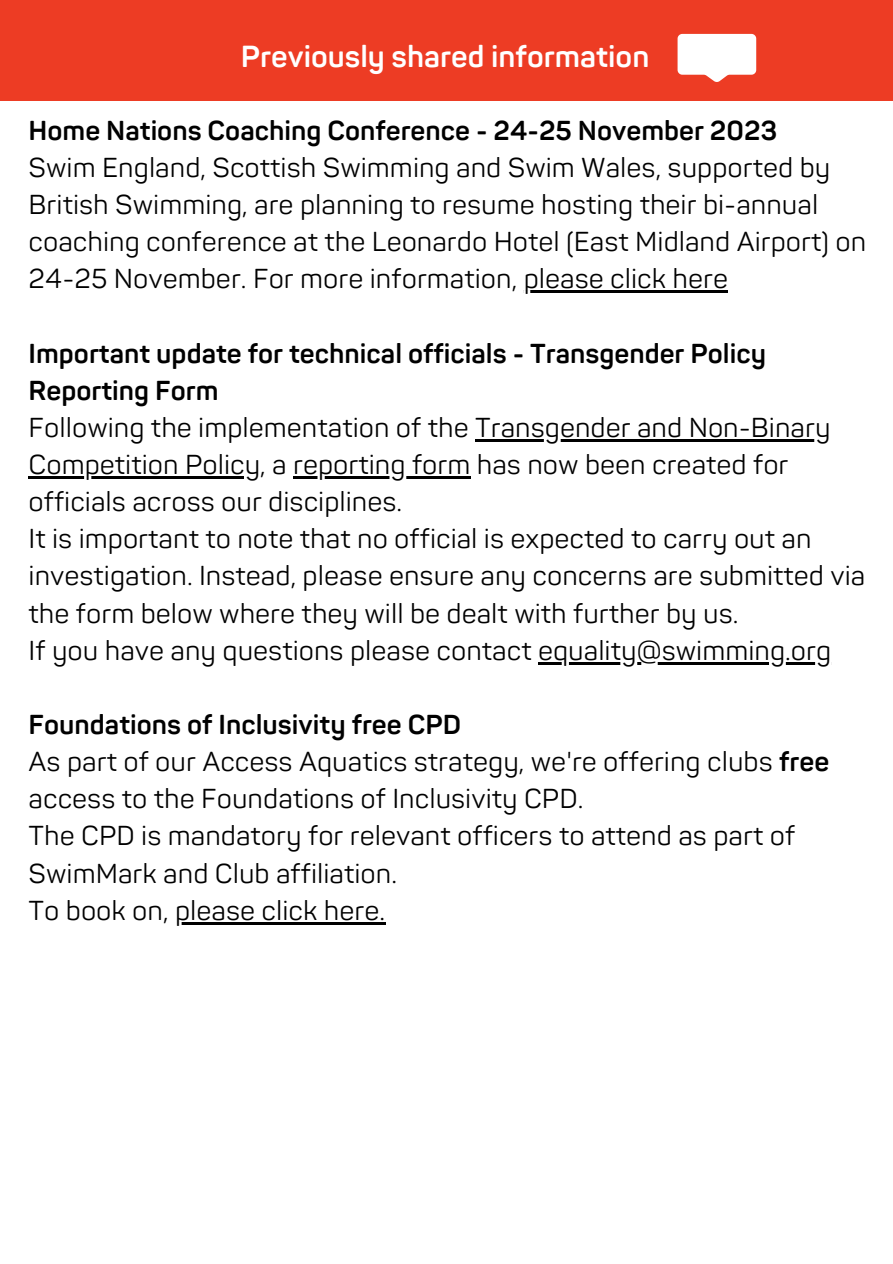
<style>
.page{position:relative;width:893px;height:1264px;background:#fff}
.page>*{position:absolute;margin:0;border:0;box-sizing:border-box;transform-origin:0 0}
.t1{font:700 30px "Panton";color:#fff}
.t2{font:27px/37.2px "Panton";color:#000}
.t3{font:700 27px/37.2px "Panton";color:#000}
.s1{font-weight:400}
.s2{font-weight:700}
</style>
<div class="page">
<div style="left:0;top:0;width:892px;height:101px;background:#ed3c24"></div>
<svg style="left:677px;top:34px;width:79px;height:48px;background:#fce4e0"></svg>
<hr style="left:523px;top:290px;width:205px;height:3px;background:#000">
<hr style="left:475px;top:439px;width:355px;height:2px;background:#000">
<hr style="left:29px;top:476px;width:231px;height:2px;background:#000">
<hr style="left:293px;top:476px;width:177px;height:2px;background:#000">
<hr style="left:538px;top:662px;width:293px;height:2px;background:#000">
<hr style="left:175px;top:922px;width:210px;height:2px;background:#000">
<h1 class="t1" style="left:241px;top:39px;width:410px">Previously shared information</h1>
<p class="t3" style="left:29px;top:113px;width:750px">Home Nations Coaching Conference - 24-25 November 2023</p>
<p class="t2" style="left:29px;top:150px;width:839px">Swim England, Scottish Swimming and Swim Wales, supported by British Swimming, are planning to resume hosting their bi-annual coaching conference at the Leonardo Hotel (East Midland Airport) on 24-25 November. For more information, please click here</p>
<p class="t3" style="left:29px;top:335px;width:803px">Important update for technical officials - Transgender Policy<br>Reporting Form<br><span class="s1">Following the implementation of the Transgender and Non-Binary</span></p>
<p class="t2" style="left:29px;top:447px;width:761px">Competition Policy, a reporting form has now been created for</p>
<p class="t2" style="left:29px;top:484px;width:838px">officials across our disciplines.<br>It is important to note that no official is expected to carry out an investigation. Instead, please ensure any concerns are submitted via the form below where they will be dealt with further by us.<br>If you have any questions please contact equality@swimming.org</p>
<p class="t3" style="left:29px;top:707px;width:434px">Foundations of Inclusivity free CPD</p>
<p class="t2" style="left:29px;top:744px;width:802px">As part of our Access Aquatics strategy, we're offering clubs <span class="s2">free </span>access to the Foundations of Inclusivity CPD.</p>
<p class="t2" style="left:29px;top:818px;width:768px">The CPD is mandatory for relevant officers to attend as part of<br>SwimMark and Club affiliation.</p>
<p class="t2" style="left:29px;top:892px;width:358px">To book on, please click here.</p>
</div>
